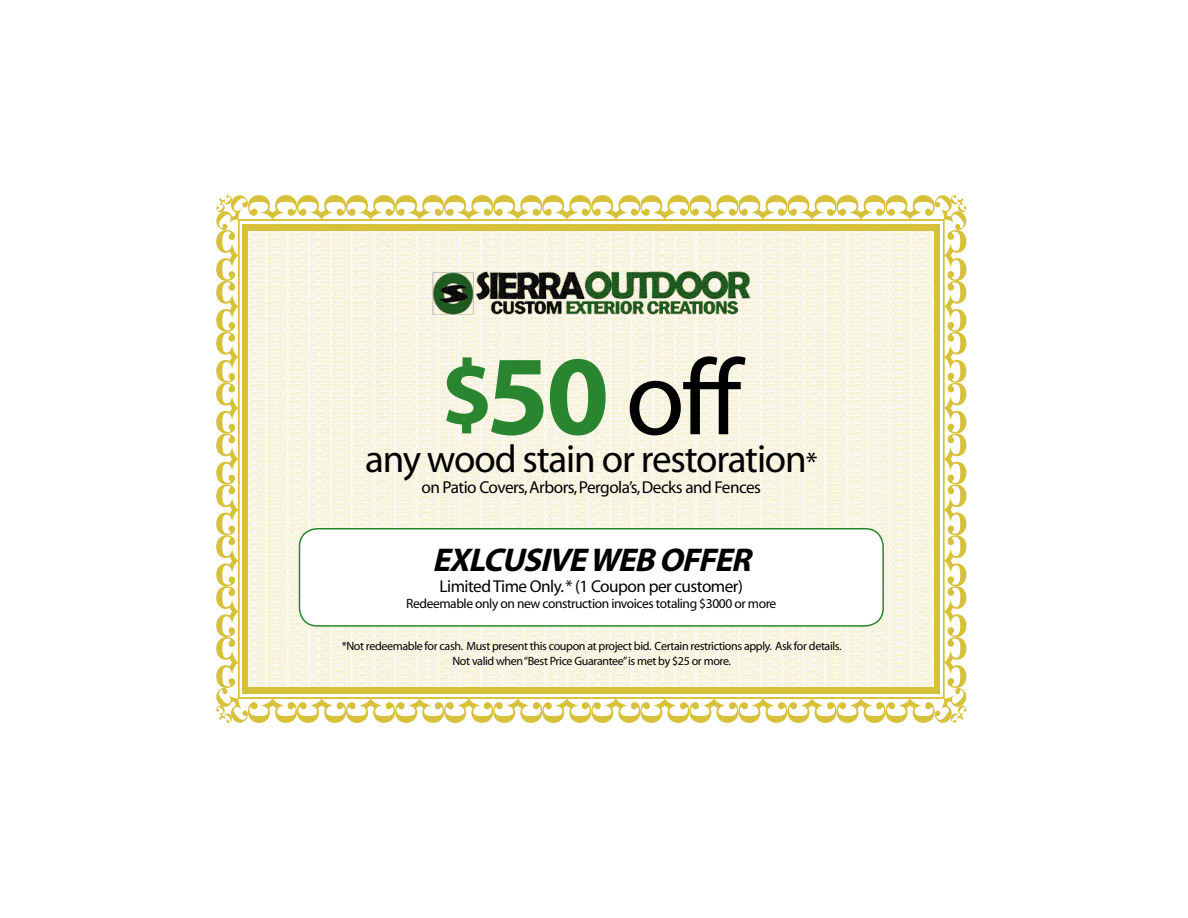
<style>
.page{position:relative;width:1188px;height:918px;background:#fff}
.page>*{position:absolute;margin:0;border:0;box-sizing:border-box;transform-origin:0 0}
.t1{font:108px "Myriad";color:#000}
.t2{font:39px "Myriad";letter-spacing:-.03em;color:#000}
.t3{font:italic 700 33px "Myriad";color:#000}
.t4{font:17.25px "Myriad";letter-spacing:-.03em;color:#000}
.t5{font:13.5px "Myriad";letter-spacing:-.03em;color:#000}
.t6{font:12px "Myriad";letter-spacing:-.03em;color:#000}
.s1{font-weight:700;font-size:93px;color:#29852f}
.s2{font-weight:700;font-size:114px;color:#29852f}
.s3{font-size:28.5px}
</style>
<div class="page">
<svg style="left:216px;top:195px;width:751px;height:528px"></svg>
<img style="left:429px;top:269px;width:325px;height:49px">
<div style="left:299px;top:529px;width:584px;height:97px;background:#fff;border-radius:18px"></div>
<div style="left:299px;top:528px;width:585px;height:99px;border:2px solid #29852f;border-radius:18px"></div>
<p class="t1" style="left:441px;top:345px;width:302px"><span class="s1">$</span><span class="s2">50</span> off</p>
<p class="t2" style="left:365px;top:440px;width:454px">any wood stain or restoration<span class="s3">*</span></p>
<p class="t4" style="left:421px;top:478px;width:341px">on Patio Covers, Arbors, Pergola’s, Decks and Fences</p>
<p class="t3" style="left:432px;top:543px;width:328px">EXLCUSIVEWEB OFFER</p>
<p class="t4" style="left:440px;top:577px;width:305px">Limited Time Only. * (1 Coupon per customer)</p>
<p class="t5" style="left:406px;top:597px;width:372px">Redeemable only on new construction invoices totaling $3000 or more</p>
<p class="t6" style="left:342px;top:640px;width:501px">*Not redeemable for cash. Must present this coupon at project bid. Certain restrictions apply. Ask for details.</p>
<p class="t6" style="left:452px;top:655px;width:280px">Not valid when “Best Price Guarantee”is met by $25 or more.</p>
</div>
